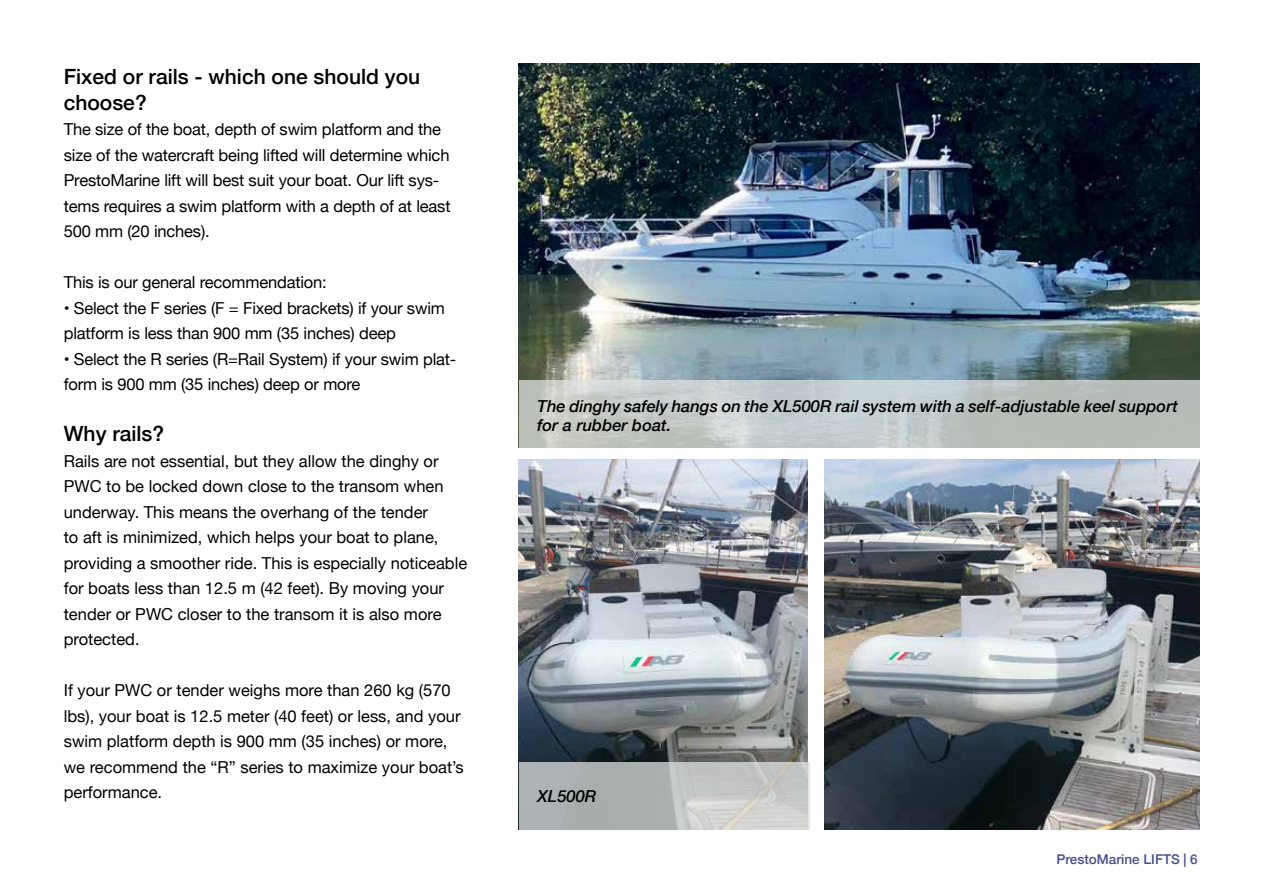
<style>
.page{position:relative;width:1263px;height:893px;background:#fff}
.page>*{position:absolute;margin:0;border:0;box-sizing:border-box;transform-origin:0 0}
.t1{font:500 21px/25.5px "Helvetica Neue";color:#000}
.t2{font:16.5px/25.5px "Helvetica Neue";color:#000}
.t3{font:italic 500 16.5px/19.5px "Helvetica Neue";color:#000}
.t4{font:500 13.5px "Helvetica Neue";color:#475087}
</style>
<div class="page">
<img style="left:825px;top:459px;width:374px;height:370px">
<img style="left:519px;top:64px;width:680px;height:317px">
<img style="left:519px;top:459px;width:289px;height:304px">
<svg style="left:519px;top:381px;width:680px;height:67px;background:#c0c7c4"></svg>
<svg style="left:519px;top:763px;width:290px;height:67px;background:#b9bcbc"></svg>
<p class="t1" style="left:64px;top:62px;width:358px">Fixed or rails - which one should you choose?</p>
<p class="t2" style="left:64px;top:118px;width:388px">The size of the boat, depth of swim platform and the size of the watercraft being lifted will determine which PrestoMarine lift will best suit your boat. Our lift sys&shy;tems requires a swim platform with a depth of at least 500 mm (20 inches).</p>
<p class="t2" style="left:64px;top:271px;width:265px">This is our general recommendation:</p>
<p class="t2" style="left:64px;top:296px;width:383px">• Select the F series (F = Fixed brackets) if your swim platform is less than 900 mm (35 inches) deep</p>
<p class="t2" style="left:64px;top:347px;width:394px">• Select the R series (R=Rail System) if your swim plat&shy;form is 900 mm (35 inches) deep or more</p>
<p class="t1" style="left:64px;top:419px;width:102px">Why rails?</p>
<p class="t2" style="left:64px;top:449px;width:405px">Rails are not essential, but they allow the dinghy or PWC to be locked down close to the transom when underway. This means the overhang of the tender<br>to aft is minimized, which helps your boat to plane, providing a smoother ride. This is especially noticeable for boats less than 12.5 m (42 feet). By moving your tender or PWC closer to the transom it is also more protected.</p>
<p class="t2" style="left:64px;top:679px;width:402px">If your PWC or tender weighs more than 260 kg (570 lbs), your boat is 12.5 meter (40 feet) or less, and your swim platform depth is 900 mm (35 inches) or more, we recommend the “R” series to maximize your boat’s performance.</p>
<p class="t3" style="left:537px;top:395px;width:642px">The dinghy safely hangs on the XL500R rail system with a self-adjustable keel support for a rubber boat.</p>
<p class="t3" style="left:537px;top:785px;width:61px">XL500R</p>
<p class="t4" style="left:1056px;top:848px;width:143px">PrestoMarine LIFTS | 6</p>
</div>
